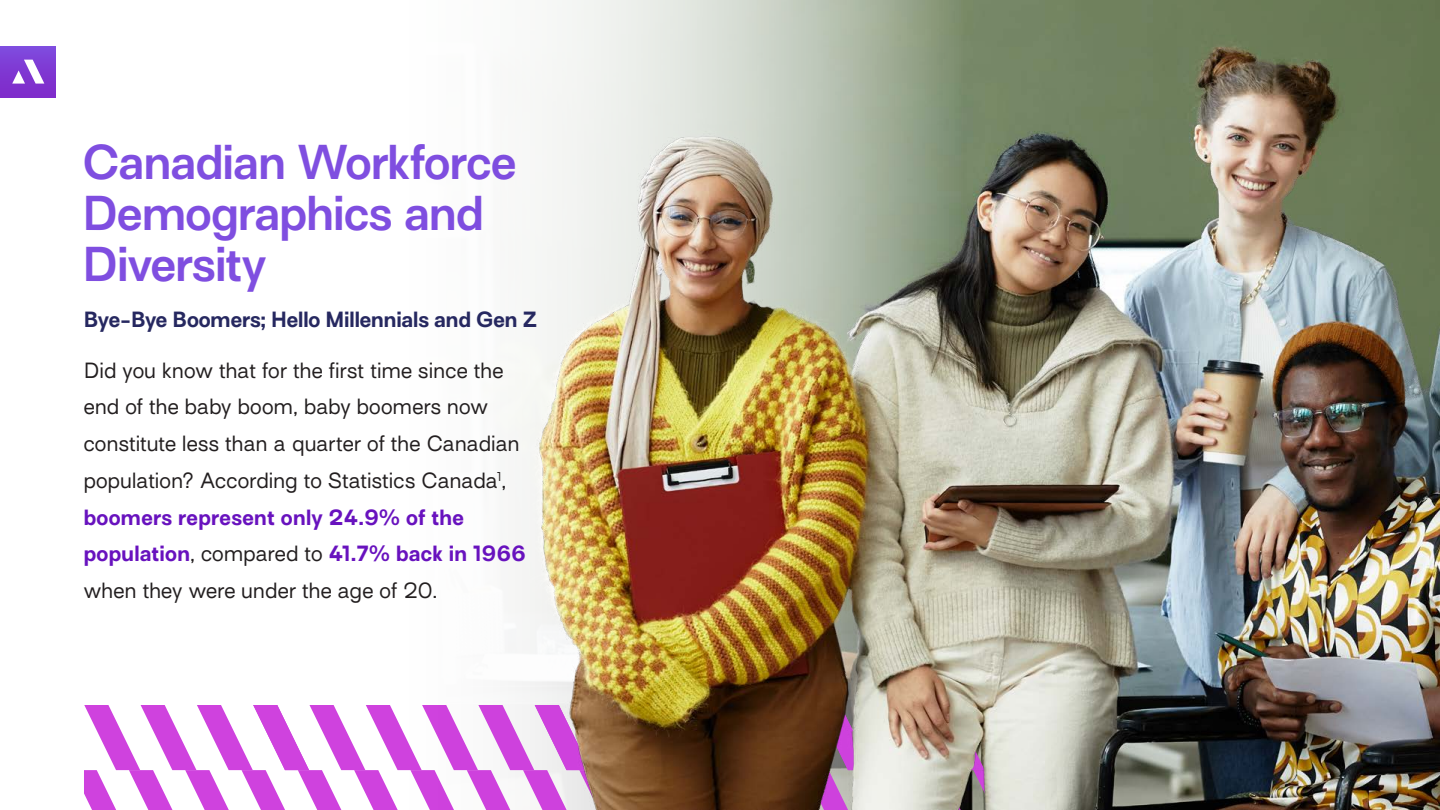
<style>
.page{position:relative;width:1440px;height:810px;background:#fff}
.page>*{position:absolute;margin:0;border:0;box-sizing:border-box;transform-origin:0 0}
.t1{font:600 45px/51px "Surt";letter-spacing:-.015em;color:#7f4ee0}
.t2{font:300 20.25px/36.8px "Surt";letter-spacing:.01em;color:#231f20}
.t3{font:700 20.25px "Surt";letter-spacing:-.005em;color:#262860}
.s1{font-weight:700;color:#6812be}
</style>
<div class="page">
<div style="left:0;top:46px;width:56px;height:52px;background:linear-gradient(to bottom,#7f4ade,#7f29c9)"></div>
<svg style="left:12px;top:60px;width:32px;height:24px"></svg>
<svg style="left:84px;top:705px;width:354px;height:105px"></svg>
<img style="left:438px;top:0;width:1002px;height:810px">
<h1 class="t1" style="left:82px;top:142px;width:435px">Canadian Workforce<br>Demographics and<br>Diversity</h1>
<p class="t3" style="left:84px;top:307px;width:455px">Bye-Bye Boomers; Hello Millennials and Gen Z</p>
<p class="t2" style="left:84px;top:354px;width:444px">Did you know that for the first time since the end of the baby boom, baby boomers now constitute less than a quarter of the Canadian population? According to Statistics Canada<sup>1</sup>, <span class="s1">boomers represent only 24.9% of the population</span>, compared to <span class="s1">41.7% back in 1966 </span>when they were under the age of 20.</p>
</div>
